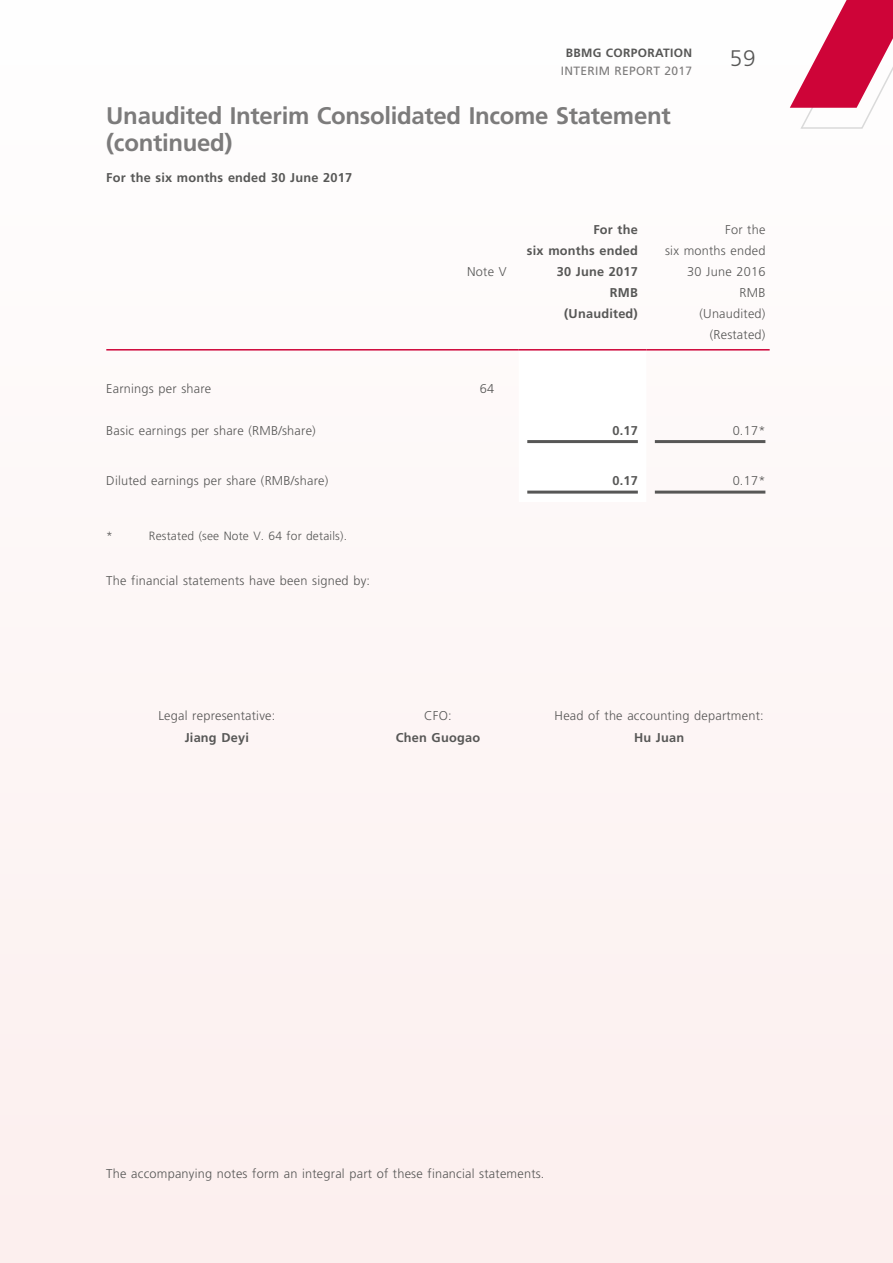
<style>
.page{position:relative;width:893px;height:1263px;background:#fdf6f6}
.page>*{position:absolute;margin:0;border:0;box-sizing:border-box;transform-origin:0 0}
.t1{font:700 24px/27px "Frutiger LT Std";letter-spacing:-.015em;color:#7c7b7b}
.t2{font:300 22.5px "Frutiger LT Std";color:#575756}
.t3{font:300 12.75px/21px "Frutiger LT Std";letter-spacing:.015em;color:#575756;text-align:right}
.t4{font:700 12.75px/21px "Frutiger LT Std";letter-spacing:.015em;color:#575756;text-align:right}
.t5{font:300 12px "Frutiger LT Std";letter-spacing:.015em;color:#575756}
.t6{font:12px "Frutiger LT Std";letter-spacing:.03em;color:#7c7b7b}
.t7{font:700 12px "Frutiger LT Std";letter-spacing:.03em;color:#575756}
</style>
<div class="page">
<svg style="left:790px;top:0;width:103px;height:129px"></svg>
<div style="left:527px;top:443px;width:111px;height:48px;background:#fff"></div>
<hr style="left:106px;top:349px;width:349px;height:2px;background:#ce0438">
<hr style="left:455px;top:349px;width:64px;height:2px;background:#ce0438">
<hr style="left:519px;top:349px;width:127px;height:2px;background:#ce0438">
<hr style="left:646px;top:349px;width:124px;height:2px;background:#ce0438">
<hr style="left:527px;top:440px;width:111px;height:3px;background:#575756">
<hr style="left:655px;top:440px;width:110px;height:3px;background:#575756">
<hr style="left:527px;top:491px;width:111px;height:3px;background:#575756">
<hr style="left:655px;top:491px;width:110px;height:3px;background:#575756">
<p class="t7" style="left:566px;top:46px;width:128px">BBMG CORPORATION</p>
<p class="t6" style="left:561px;top:63px;width:133px">INTERIM REPORT 2017</p>
<h1 class="t1" style="left:106px;top:102px;width:566px">Unaudited Interim Consolidated Income Statement (continued)</h1>
<p class="t4" style="left:106px;top:167px;width:247px">For the six months ended 30 June 2017</p>
<h2 class="t2" style="left:730px;top:45px;width:27px">59</h2>
<p class="t4" style="left:527px;top:219px;width:112px">For the<br>six months ended</p>
<p class="t3" style="left:665px;top:219px;width:102px">For the<br>six months ended</p>
<p class="t3" style="left:467px;top:261px;width:41px">Note V</p>
<p class="t4" style="left:557px;top:261px;width:83px">30 June 2017</p>
<p class="t3" style="left:687px;top:261px;width:80px">30 June 2016</p>
<p class="t4" style="left:610px;top:282px;width:30px">RMB</p>
<p class="t3" style="left:739px;top:282px;width:27px">RMB</p>
<p class="t4" style="left:564px;top:303px;width:75px">(Unaudited)</p>
<p class="t3" style="left:699px;top:303px;width:67px">(Unaudited) (Restated)</p>
<p class="t3" style="left:106px;top:378px;width:106px">Earnings per share</p>
<p class="t3" style="left:480px;top:378px;width:16px">64</p>
<p class="t3" style="left:106px;top:420px;width:211px">Basic earnings per share (RMB/share)</p>
<p class="t4" style="left:612px;top:420px;width:27px">0.17</p>
<p class="t3" style="left:733px;top:420px;width:34px">0.17*</p>
<p class="t3" style="left:106px;top:470px;width:223px">Diluted earnings per share (RMB/share)</p>
<p class="t4" style="left:612px;top:470px;width:27px">0.17</p>
<p class="t3" style="left:733px;top:470px;width:34px">0.17*</p>
<p class="t5" style="left:106px;top:529px;width:8px">*</p>
<p class="t5" style="left:149px;top:529px;width:200px">Restated (see Note V. 64 for details).</p>
<p class="t3" style="left:106px;top:570px;width:265px">The financial statements have been signed by:</p>
<p class="t3" style="left:158px;top:705px;width:118px">Legal representative:</p>
<p class="t3" style="left:424px;top:705px;width:29px">CFO:</p>
<p class="t3" style="left:555px;top:705px;width:211px">Head of the accounting department:</p>
<p class="t4" style="left:185px;top:727px;width:66px">Jiang Deyi</p>
<p class="t4" style="left:396px;top:727px;width:86px">Chen Guogao</p>
<p class="t4" style="left:634px;top:727px;width:52px">Hu Juan</p>
<p class="t3" style="left:106px;top:1163px;width:440px">The accompanying notes form an integral part of these financial statements.</p>
</div>
